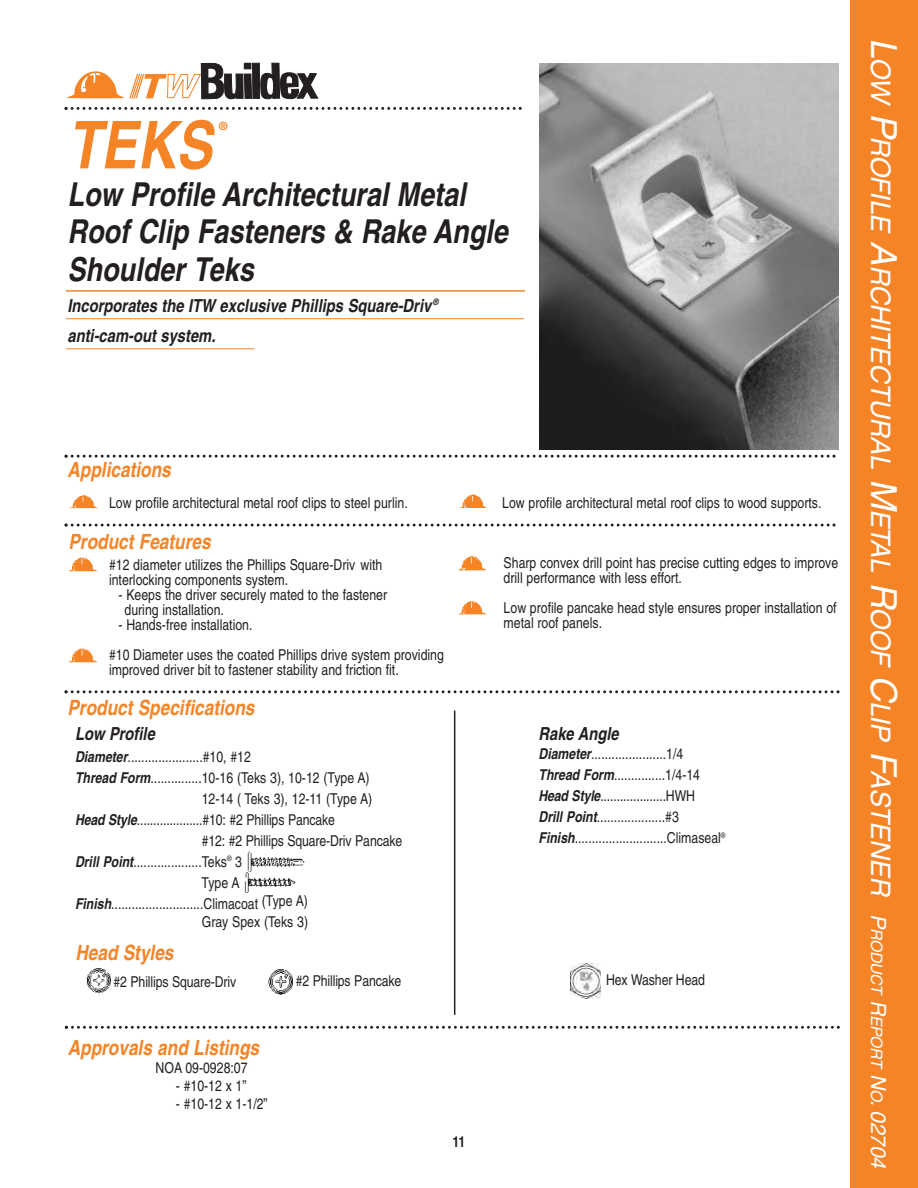
<style>
.page{position:relative;width:918px;height:1188px;background:#fff}
.page>*{position:absolute;margin:0;border:0;box-sizing:border-box;transform-origin:0 0}
.t1{font:italic 700 condensed 66px "Helvetica";color:#f58427}
.t2{font:italic 700 condensed 33px/37.5px "Helvetica";color:#231f20}
.t3{font:italic 27px "Helvetica";letter-spacing:-.015em;color:#fff}
.t4{font:italic 700 condensed 21px "Helvetica";color:#f58427}
.t5{font:italic 700 condensed 18px/30px "Helvetica";color:#231f20}
.t6{font:condensed 15px/15px "Helvetica";color:#231f20}
.t7{font:700 condensed 15px "Helvetica";color:#231f20}
.t8{font:700 11.25px "Helvetica";color:#f58427}
.s1{font-weight:700;font-style:italic}
.s2{font-size:36px}
.s3{font-size:21px}
.s4{font-size:15.75px}
</style>
<div class="page">
<div style="left:851px;top:0;width:67px;height:1188px;background:#f58427"></div>
<img style="left:69px;top:557px;width:28px;height:15px">
<img style="left:69px;top:648px;width:28px;height:15px">
<img style="left:459px;top:555px;width:27px;height:16px">
<img style="left:459px;top:601px;width:28px;height:14px">
<svg style="left:64px;top:455px;width:772px;height:3px"></svg>
<hr style="left:66px;top:318px;width:458px;height:1px;background:#f58427">
<hr style="left:66px;top:348px;width:189px;height:1px;background:#f58427">
<img style="left:86px;top:968px;width:25px;height:26px">
<img style="left:268px;top:969px;width:25px;height:26px">
<img style="left:540px;top:64px;width:298px;height:385px">
<img style="left:70px;top:495px;width:28px;height:14px">
<svg style="left:64px;top:524px;width:772px;height:3px"></svg>
<svg style="left:64px;top:690px;width:776px;height:3px"></svg>
<hr style="left:66px;top:290px;width:459px;height:2px;background:#f58427">
<img style="left:459px;top:494px;width:28px;height:14px">
<img style="left:247px;top:851px;width:58px;height:20px">
<img style="left:244px;top:871px;width:52px;height:22px">
<svg style="left:64px;top:63px;width:458px;height:47px"></svg>
<svg style="left:65px;top:1026px;width:775px;height:3px"></svg>
<svg style="left:570px;top:963px;width:31px;height:36px"></svg>
<img style="left:571px;top:964px;width:30px;height:34px">
<hr style="left:454px;top:711px;width:1px;height:304px;background:#231f20">
<h1 class="t1" style="left:68px;top:121px;width:146px">TEKS</h1>
<p class="t8" style="left:219px;top:122px;width:10px">®</p>
<h2 class="t2" style="left:68px;top:179px;width:442px">Low Profile Architectural Metal<br>Roof Clip Fasteners &amp; Rake Angle<br>Shoulder Teks</h2>
<p class="t5" style="left:68px;top:292px;width:372px">Incorporates the ITW exclusive Phillips Square-Driv <sup>® </sup>anti-cam-out system.</p>
<h3 class="t4" style="left:68px;top:462px;width:105px">Applications</h3>
<p class="t6" style="left:109px;top:496px;width:300px">Low profile architectural metal roof clips to steel purlin.</p>
<p class="t6" style="left:502px;top:496px;width:321px">Low profile architectural metal roof clips to wood supports.</p>
<h3 class="t4" style="left:69px;top:534px;width:144px">Product Features</h3>
<p class="t6" style="left:109px;top:559px;width:275px">#12 diameter utilizes the Phillips Square-Driv with interlocking components system.</p>
<p class="t6" style="left:125px;top:589px;width:264px;text-indent:-6px">- Keeps the driver securely mated to the fastener during installation.</p>
<p class="t6" style="left:109px;top:611px;width:336px;line-height:30px;text-indent:10px">- Hands-free installation.<br>#10 Diameter uses the coated Phillips drive system providing</p>
<p class="t6" style="left:109px;top:664px;width:291px">improved driver bit to fastener stability and friction fit.</p>
<h3 class="t4" style="left:68px;top:700px;width:189px">Product Specifications</h3>
<p class="t5" style="left:75px;top:720px;width:81px">Low Profile</p>
<p class="t6" style="left:75px;top:750px;width:177px"><span class="s1">Diameter</span>......................#10, #12</p>
<p class="t6" style="left:75px;top:771px;width:296px"><span class="s1">Thread Form</span>...............10-16 (Teks 3), 10-12 (Type A)</p>
<p class="t6" style="left:202px;top:792px;width:172px">12-14 ( Teks 3), 12-11 (Type A)</p>
<p class="t6" style="left:75px;top:813px;width:262px"><span class="s1">Head Style</span>....................#10: #2 Phillips Pancake</p>
<p class="t6" style="left:202px;top:834px;width:202px">#12: #2 Phillips Square-Driv Pancake</p>
<p class="t6" style="left:75px;top:855px;width:169px"><span class="s1">Drill Point</span>....................Teks<sup>®</sup> 3</p>
<p class="t6" style="left:202px;top:876px;width:39px">Type A</p>
<p class="t6" style="left:75px;top:897px;width:235px"><span class="s1">Finish</span>...........................Climacoat (Type A)</p>
<p class="t6" style="left:202px;top:915px;width:108px">Gray Spex (Teks 3)</p>
<h3 class="t4" style="left:75px;top:945px;width:100px">Head Styles</h3>
<p class="t6" style="left:114px;top:975px;width:124px">#2 Phillips Square-Driv</p>
<p class="t6" style="left:296px;top:974px;width:107px">#2 Phillips Pancake</p>
<h3 class="t4" style="left:68px;top:1040px;width:193px">Approvals and Listings</h3>
<p class="t6" style="left:156px;top:1062px;width:93px">NOA 09-0928:07</p>
<p class="t6" style="left:176px;top:1080px;width:72px">- #10-12 x 1”</p>
<p class="t6" style="left:176px;top:1098px;width:93px">- #10-12 x 1-1/2”</p>
<p class="t7" style="left:452px;top:1136px;width:15px">11</p>
<p class="t6" style="left:504px;top:557px;width:336px">Sharp convex drill point has precise cutting edges to improve drill performance with less effort.</p>
<p class="t6" style="left:504px;top:602px;width:334px">Low profile pancake head style ensures proper installation of metal roof panels.</p>
<p class="t5" style="left:539px;top:720px;width:82px">Rake Angle</p>
<p class="t6" style="left:539px;top:745px;width:188px;line-height:21px"><span class="s1">Diameter</span>......................1/4<br><span class="s1">Thread Form</span>...............1/4-14<br><span class="s1">Head Style</span>....................HWH<br><span class="s1">Drill Point</span>....................#3<br><span class="s1">Finish</span>...........................Climaseal<sup>®</sup></p>
<p class="t6" style="left:606px;top:974px;width:100px">Hex Washer Head</p>
<h3 class="t3" style="left:891px;top:38px;width:1132px;rotate:90deg"><span class="s2">L</span>OW <span class="s2">P</span>ROFILE <span class="s2">A</span>RCHITECTURAL <span class="s2">M</span>ETAL <span class="s2">R</span>OOF <span class="s2">C</span>LIP <span class="s2">F</span>ASTENER <span class="s3">P</span><span class="s4">RODUCT</span> <span class="s3">R</span><span class="s4">EPORT</span> <span class="s3">N</span><span class="s4">O</span><span class="s3">. 02704</span></h3>
</div>
